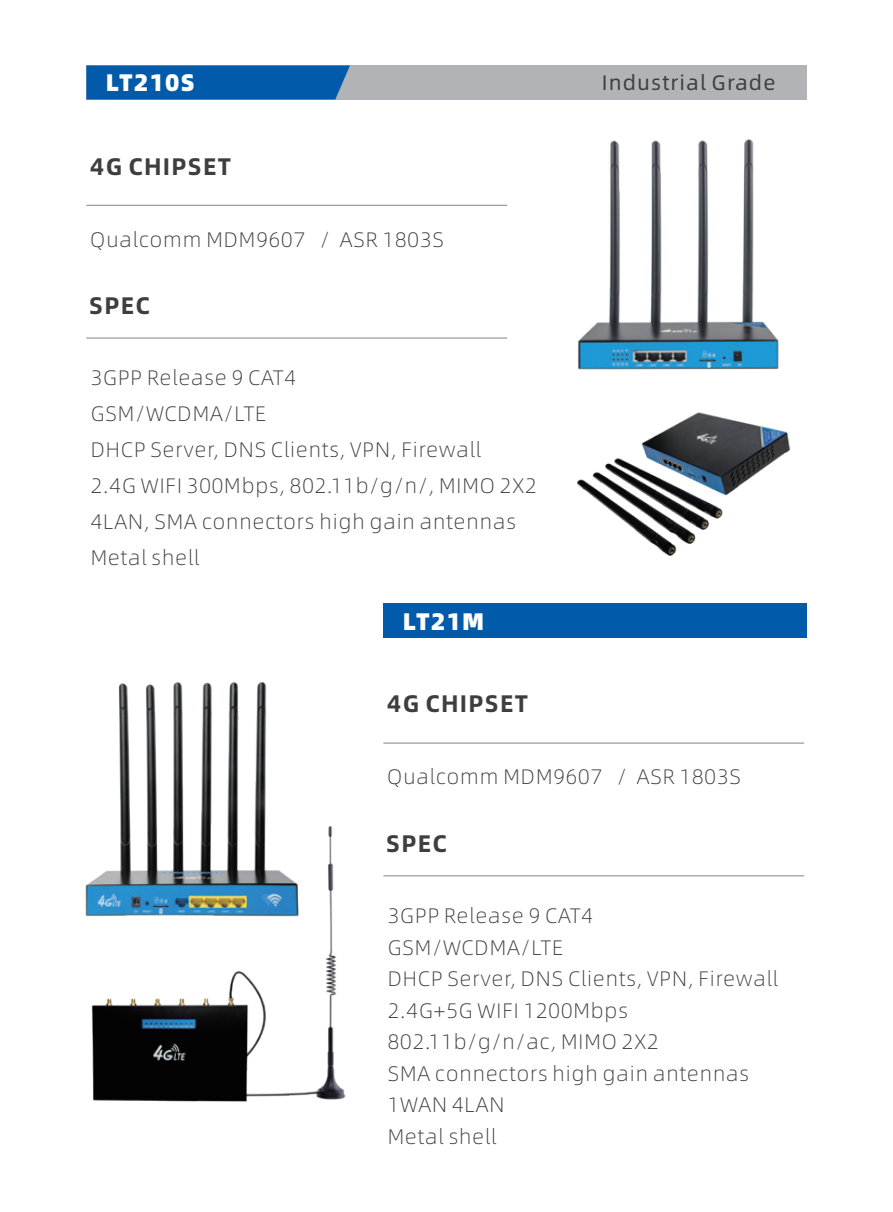
<style>
.page{position:relative;width:893px;height:1212px;background:#fff}
.page>*{position:absolute;margin:0;border:0;box-sizing:border-box;transform-origin:0 0}
.t1{font:700 24px "Alibaba Sans";letter-spacing:.05em;color:#3e3e3f}
.t2{font:900 24px "Alibaba Sans";letter-spacing:.05em;color:#fff}
.t3{font:300 21px/31.5px "Alibaba Sans";letter-spacing:.045em;color:#3e3e3f}
.t4{font:21px "Alibaba Sans";letter-spacing:.05em;color:#3e3e3f}
</style>
<div class="page">
<div style="left:383px;top:603px;width:423px;height:34px;background:#015aaa"></div>
<hr style="left:383px;top:743px;width:421px;height:1px;background:#808285">
<hr style="left:383px;top:875px;width:421px;height:1px;background:#808285">
<hr style="left:86px;top:205px;width:421px;height:1px;background:#808285">
<hr style="left:86px;top:338px;width:421px;height:1px;background:#808285">
<div style="left:86px;top:65px;width:720px;height:35px;background:#b2b3b7"></div>
<svg style="left:86px;top:65px;width:264px;height:35px;background:#0a5eaa"></svg>
<img style="left:578px;top:139px;width:201px;height:219px">
<img style="left:576px;top:358px;width:215px;height:198px">
<img style="left:91px;top:742px;width:316px;height:360px">
<img style="left:85px;top:681px;width:228px;height:239px">
<p class="t2" style="left:106px;top:63px;width:91px">LT210S</p>
<p class="t4" style="left:602px;top:67px;width:175px">Industrial Grade</p>
<p class="t1" style="left:90px;top:147px;width:142px">4G CHIPSET</p>
<p class="t3" style="left:90px;top:222px;width:355px">Qualcomm MDM9607 / ASR 1803S</p>
<p class="t1" style="left:89px;top:286px;width:62px">SPEC</p>
<p class="t3" style="left:91px;top:359px;width:447px;line-height:36px">3GPP Release 9 CAT4<br>GSM/WCDMA/LTE<br>DHCP Server, DNS Clients, VPN, Firewall<br>2.4G WIFI 300Mbps, 802.11b/g/n/, MIMO 2X2<br>4LAN, SMA connectors high gain antennas<br>Metal shell</p>
<p class="t2" style="left:403px;top:602px;width:83px">LT21M</p>
<p class="t1" style="left:387px;top:685px;width:142px">4G CHIPSET</p>
<p class="t3" style="left:387px;top:760px;width:355px">Qualcomm MDM9607 / ASR 1803S</p>
<p class="t1" style="left:386px;top:824px;width:62px">SPEC</p>
<p class="t3" style="left:388px;top:899px;width:392px">3GPP Release 9 CAT4<br>GSM/WCDMA/LTE<br>DHCP Server, DNS Clients, VPN, Firewall<br>2.4G+5G WIFI 1200Mbps<br>802.11b/g/n/ac, MIMO 2X2<br>SMA connectors high gain antennas<br>1WAN 4LAN<br>Metal shell</p>
</div>
